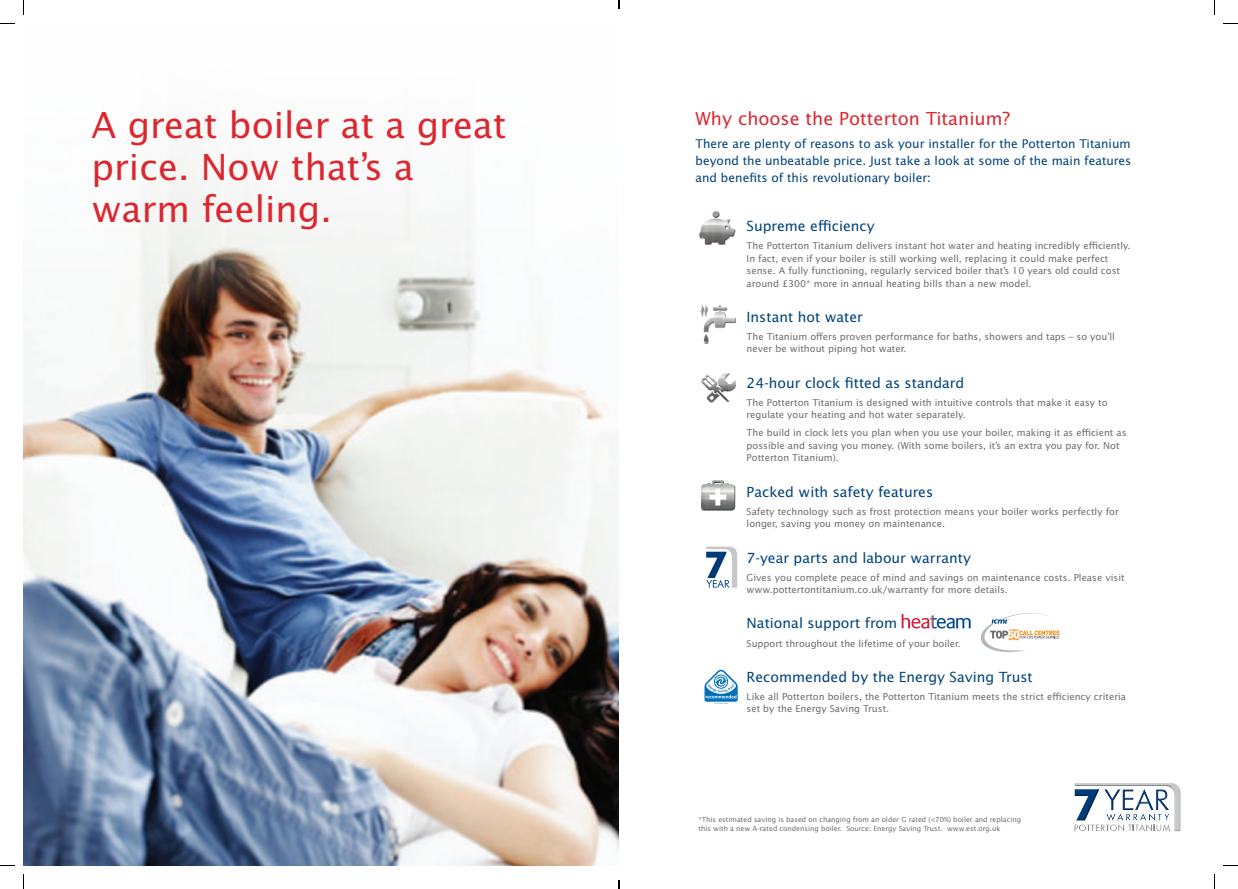
<style>
.page{position:relative;width:1238px;height:889px;background:#fff}
.page>*{position:absolute;margin:0;border:0;box-sizing:border-box;transform-origin:0 0}
.t1{font:36px/42px "Lucida Sans";color:#dd2730}
.t2{font:18px "Lucida Sans";color:#dd2730}
.t3{font:14px "Lucida Sans";color:#01427c}
.t4{font:12px/17px "Lucida Sans";color:#01427c;text-align:justify}
.t5{font:9.5px/12.5px "Lucida Sans";color:#6c6d70}
.t6{font:7px/9px "Lucida Sans";color:#6c6d70}
</style>
<div class="page">
<img style="left:24px;top:152px;width:595px;height:713px">
<svg style="left:901px;top:614px;width:69px;height:14px"></svg>
<svg style="left:706px;top:547px;width:31px;height:41px"></svg>
<svg style="left:704px;top:670px;width:33px;height:34px"></svg>
<div style="left:1072px;top:782px;width:108px;height:50px;background:#d1d2d3"></div>
<div style="left:1072px;top:785px;width:108px;height:47px;background:#231f20;opacity:.75"></div>
<div style="left:698px;top:212px;width:37px;height:33px;background:#231f20;opacity:.75"></div>
<div style="left:700px;top:305px;width:36px;height:39px;background:#231f20;opacity:.75"></div>
<div style="left:700px;top:373px;width:36px;height:30px;background:#231f20;opacity:.75"></div>
<div style="left:700px;top:481px;width:35px;height:30px;background:#231f20;opacity:.75"></div>
<svg style="left:701px;top:480px;width:33px;height:30px"></svg>
<img style="left:980px;top:625px;width:45px;height:27px">
<img style="left:1001px;top:613px;width:46px;height:30px">
<svg style="left:990px;top:619px;width:69px;height:21px"></svg>
<svg style="left:0;top:23px;width:15px;height:1px"></svg>
<svg style="left:1223px;top:23px;width:15px;height:1px"></svg>
<svg style="left:0;top:865px;width:15px;height:1px"></svg>
<svg style="left:1223px;top:865px;width:15px;height:1px"></svg>
<svg style="left:23px;top:0;width:1px;height:15px"></svg>
<svg style="left:23px;top:874px;width:1px;height:15px"></svg>
<svg style="left:1214px;top:0;width:1px;height:15px"></svg>
<svg style="left:1214px;top:874px;width:1px;height:15px"></svg>
<svg style="left:618px;top:0;width:2px;height:9px"></svg>
<svg style="left:618px;top:880px;width:2px;height:9px"></svg>
<h1 class="t1" style="left:92px;top:105px;width:416px">A great boiler at a great price. Now that’s a warm feeling.</h1>
<h2 class="t2" style="left:695px;top:108px;width:316px">Why choose the Potterton Titanium?</h2>
<p class="t4" style="left:695px;top:135px;width:437px">There are plenty of reasons to ask your installer for the Potterton Titanium beyond the unbeatable price. Just take a look at some of the main features and benefits of this revolutionary boiler:</p>
<h3 class="t3" style="left:746px;top:218px;width:130px">Supreme efficiency</h3>
<p class="t5" style="left:746px;top:240px;width:385px">The Potterton Titanium delivers instant hot water and heating incredibly efficiently.<br>In fact, even if your boiler is still working well, replacing it could make perfect sense. A fully functioning, regularly serviced boiler that’s 10 years old could cost around £300* more in annual heating bills than a new model.</p>
<h3 class="t3" style="left:746px;top:309px;width:118px">Instant hot water</h3>
<p class="t5" style="left:746px;top:330px;width:370px">The Titanium offers proven performance for baths, showers and taps – so you’ll never be without piping hot water.</p>
<h3 class="t3" style="left:746px;top:374px;width:219px">24-hour clock fitted as standard</h3>
<p class="t5" style="left:746px;top:396px;width:362px">The Potterton Titanium is designed with intuitive controls that make it easy to regulate your heating and hot water separately.</p>
<p class="t5" style="left:746px;top:427px;width:381px">The build in clock lets you plan when you use your boiler, making it as efficient as possible and saving you money. (With some boilers, it’s an extra you pay for. Not<br>Potterton Titanium).</p>
<h3 class="t3" style="left:746px;top:484px;width:188px">Packed with safety features</h3>
<p class="t5" style="left:746px;top:505px;width:374px">Safety technology such as frost protection means your boiler works perfectly for longer, saving you money on maintenance.</p>
<h3 class="t3" style="left:746px;top:549px;width:226px">7-year parts and labour warranty</h3>
<p class="t5" style="left:746px;top:571px;width:379px">Gives you complete peace of mind and savings on maintenance costs. Please visit www.pottertontitanium.co.uk/warranty for more details.</p>
<h3 class="t3" style="left:746px;top:615px;width:152px">National support from</h3>
<p class="t5" style="left:746px;top:637px;width:216px">Support throughout the lifetime of your boiler.</p>
<h3 class="t3" style="left:746px;top:669px;width:288px">Recommended by the Energy Saving Trust</h3>
<p class="t5" style="left:746px;top:690px;width:381px">Like all Potterton boilers, the Potterton Titanium meets the strict efficiency criteria set by the Energy Saving Trust.</p>
<p class="t6" style="left:698px;top:815px;width:324px">*This estimated saving is based on changing from an older G rated (&lt;70%) boiler and replacing this with a new A-rated condensing boiler. Source: Energy Saving Trust. www.est.org.uk</p>
</div>
